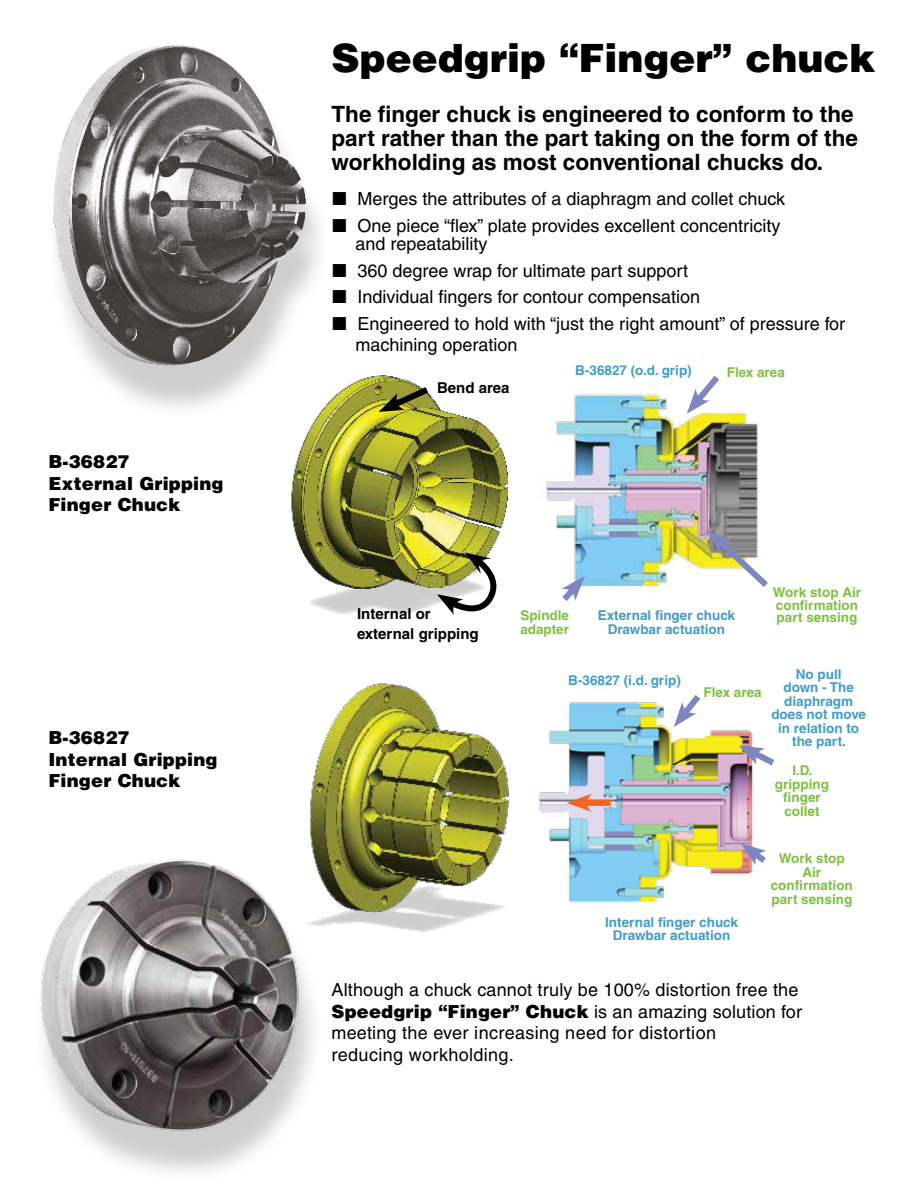
<style>
.page{position:relative;width:918px;height:1188px;background:#fff}
.page>*{position:absolute;margin:0;border:0;box-sizing:border-box;transform-origin:0 0}
.t1{font:900 39px "Helvetica";color:#000}
.t2{font:700 22.5px/24px "Helvetica";color:#000}
.t3{font:18px/26.7px "Helvetica";color:#000}
.t4{font:900 18px/21.6px "Helvetica";letter-spacing:.01em;color:#000}
.t5{font:700 15px/19.5px "Helvetica";color:#000}
.t6{font:700 13.5px/13.5px "Helvetica";color:#419cca;text-align:center}
.t7{font:700 13.5px/13.5px "Helvetica";color:#7ec041;text-align:center}
.s1{font-weight:900}
</style>
<div class="page">
<div style="left:32px;top:879px;width:293px;height:304px;background:#000;opacity:.2"></div>
<img style="left:36px;top:859px;width:266px;height:278px">
<div style="left:46px;top:63px;width:287px;height:356px;background:#000;opacity:.2"></div>
<img style="left:46px;top:45px;width:281px;height:328px">
<img style="left:283px;top:683px;width:226px;height:262px">
<img style="left:261px;top:351px;width:248px;height:263px">
<svg style="left:379px;top:382px;width:56px;height:32px;background:#87883b"></svg>
<svg style="left:437px;top:552px;width:66px;height:63px"></svg>
<img style="left:546px;top:394px;width:212px;height:194px">
<svg style="left:687px;top:376px;width:38px;height:38px"></svg>
<svg style="left:556px;top:576px;width:29px;height:25px"></svg>
<svg style="left:708px;top:531px;width:60px;height:57px"></svg>
<img style="left:538px;top:702px;width:215px;height:201px">
<svg style="left:741px;top:843px;width:25px;height:26px"></svg>
<svg style="left:739px;top:744px;width:36px;height:27px"></svg>
<div style="left:581px;top:800px;width:30px;height:6px;background:#f26522"></div>
<svg style="left:567px;top:794px;width:25px;height:18px"></svg>
<svg style="left:674px;top:695px;width:32px;height:32px"></svg>
<p class="t4" style="left:48px;top:450px;width:177px">B-36827<br>External Gripping<br>Finger Chuck</p>
<p class="t4" style="left:48px;top:726px;width:171px">B-36827<br>Internal Gripping<br>Finger Chuck</p>
<h1 class="t1" style="left:332px;top:33px;width:545px">Speedgrip “Finger” chuck</h1>
<p class="t2" style="left:332px;top:101px;width:528px">The finger chuck is engineered to conform to the part rather than the part taking on the form of the workholding as most conventional chucks do.</p>
<p class="t3" style="left:358px;top:186px;width:429px">Merges the attributes of a diaphragm and collet chuck<br>One piece “flex” plate provides excellent concentricity</p>
<p class="t3" style="left:356px;top:230px;width:491px">and repeatability<br>360 degree wrap for ultimate part support<br>Individual fingers for contour compensation<br>Engineered to hold with “just the right amount” of pressure for</p>
<p class="t3" style="left:356px;top:332px;width:163px">machining operation</p>
<p class="t5" style="left:437px;top:378px;width:74px">Bend area</p>
<p class="t6" style="left:575px;top:364px;width:118px">B-36827 (o.d. grip)</p>
<p class="t7" style="left:727px;top:365px;width:60px">Flex area</p>
<p class="t5" style="left:357px;top:604px;width:123px">Internal or external gripping</p>
<p class="t7" style="left:773px;top:586px;width:90px;line-height:12.6px;text-align:left">Work stop Air confirmation</p>
<p class="t7" style="left:521px;top:608px;width:50px">Spindle</p>
<p class="t7" style="left:777px;top:610px;width:82px">part sensing</p>
<p class="t7" style="left:521px;top:622px;width:50px">adapter</p>
<p class="t6" style="left:598px;top:608px;width:139px">External finger chuck<br>Drawbar actuation</p>
<p class="t6" style="left:568px;top:674px;width:114px">B-36827 (i.d. grip)</p>
<p class="t7" style="left:704px;top:685px;width:60px">Flex area</p>
<p class="t6" style="left:771px;top:667px;width:96px">No pull<br>down - The diaphragm does not move in relation to the part.</p>
<p class="t7" style="left:775px;top:764px;width:56px">I.D. gripping finger collet</p>
<p class="t6" style="left:605px;top:915px;width:134px">Internal finger chuck<br>Drawbar actuation</p>
<p class="t7" style="left:771px;top:851px;width:84px">Work stop<br>Air confirmation part sensing</p>
<p class="t3" style="left:332px;top:979px;width:472px;line-height:21.6px">Although a chuck cannot truly be 100% distortion free the <span class="s1">Speedgrip “Finger” Chuck</span> is an amazing solution for meeting the ever increasing need for distortion<br>reducing workholding.</p>
</div>
